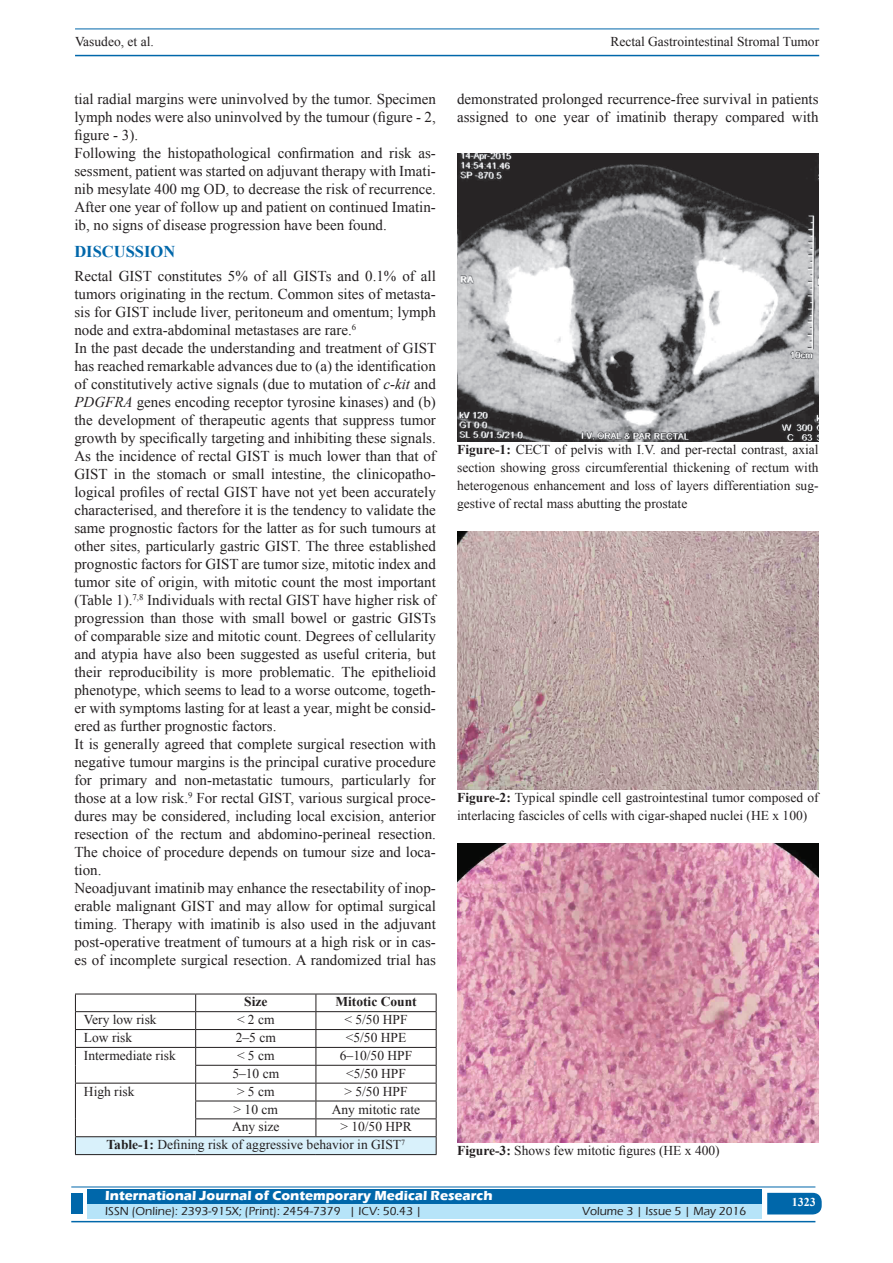
<style>
.page{position:relative;width:893px;height:1263px;background:#fff}
.page>*{position:absolute;margin:0;border:0;box-sizing:border-box;transform-origin:0 0}
.t1{font:700 16.5px "Times New Roman";color:#0067aa}
.TX_New{font:15px/18px "Times New Roman";color:#231f20;text-align:justify}
.Legend{font:13.5px/18px "Times New Roman";color:#231f20;text-align:justify}
.Tbody{font:13.5px "Times New Roman";color:#231f20}
.t2{font:700 13.5px "Eras ITC";color:#fff}
.Ttitle{font:13.5px "Times New Roman";color:#231f20}
.Theader{font:700 13.5px "Times New Roman";color:#231f20}
.t3{font:500 12px "Eras ITC";color:#231f20}
.t4{font:700 12px "Times New Roman";color:#fff}
.s1{font-style:italic}
.s2{font-weight:700}
</style>
<div class="page">
<hr style="left:75px;top:29px;width:744px;height:1px;background:#0067aa">
<hr style="left:75px;top:55px;width:744px;height:1px;background:#0067aa">
<div style="left:87px;top:1189px;width:674px;height:15px;background:#0067aa"></div>
<div style="left:87px;top:1204px;width:674px;height:15px;background:#b6e4f9"></div>
<svg style="left:767px;top:1193px;width:55px;height:21px"></svg>
<hr style="left:71px;top:1186px;width:744px;height:1px;background:#0067aa">
<hr style="left:71px;top:1221px;width:744px;height:1px;background:#0067aa">
<div style="left:71px;top:1193px;width:12px;height:21px;background:#0067aa"></div>
<img style="left:457px;top:153px;width:362px;height:289px">
<div style="left:75px;top:1137px;width:361px;height:17px;background:#d9f1fb"></div>
<hr style="left:75px;top:1029px;width:121px;height:1px;background:#231f20">
<hr style="left:196px;top:1029px;width:120px;height:1px;background:#231f20">
<hr style="left:316px;top:1029px;width:121px;height:1px;background:#231f20">
<hr style="left:75px;top:1047px;width:121px;height:1px;background:#231f20">
<hr style="left:196px;top:1047px;width:120px;height:1px;background:#231f20">
<hr style="left:316px;top:1047px;width:121px;height:1px;background:#231f20">
<hr style="left:195px;top:1065px;width:121px;height:1px;background:#231f20">
<hr style="left:316px;top:1065px;width:121px;height:1px;background:#231f20">
<hr style="left:75px;top:1083px;width:121px;height:1px;background:#231f20">
<hr style="left:196px;top:1083px;width:120px;height:1px;background:#231f20">
<hr style="left:316px;top:1083px;width:121px;height:1px;background:#231f20">
<hr style="left:195px;top:1100px;width:121px;height:1px;background:#231f20">
<hr style="left:316px;top:1100px;width:121px;height:1px;background:#231f20">
<hr style="left:195px;top:1118px;width:121px;height:1px;background:#231f20">
<svg style="left:195px;top:995px;width:1px;height:141px"></svg>
<hr style="left:316px;top:1118px;width:121px;height:1px;background:#231f20">
<svg style="left:316px;top:995px;width:1px;height:141px"></svg>
<hr style="left:75px;top:994px;width:121px;height:1px;background:#231f20">
<hr style="left:196px;top:994px;width:120px;height:1px;background:#231f20">
<hr style="left:316px;top:994px;width:121px;height:1px;background:#231f20">
<hr style="left:75px;top:1011px;width:121px;height:1px;background:#231f20">
<hr style="left:196px;top:1011px;width:120px;height:1px;background:#231f20">
<hr style="left:316px;top:1011px;width:121px;height:1px;background:#231f20">
<hr style="left:75px;top:1136px;width:121px;height:1px;background:#231f20">
<svg style="left:75px;top:994px;width:1px;height:160px"></svg>
<hr style="left:196px;top:1136px;width:120px;height:1px;background:#231f20">
<hr style="left:316px;top:1136px;width:121px;height:1px;background:#231f20">
<svg style="left:436px;top:994px;width:1px;height:160px"></svg>
<hr style="left:75px;top:1154px;width:121px;height:1px;background:#231f20">
<hr style="left:196px;top:1154px;width:120px;height:1px;background:#231f20">
<hr style="left:316px;top:1154px;width:121px;height:1px;background:#231f20">
<img style="left:457px;top:532px;width:362px;height:257px">
<img style="left:457px;top:843px;width:362px;height:299px">
<p class="Legend" style="left:75px;top:33px;width:80px">Vasudeo, et al.</p>
<p class="Legend" style="left:610px;top:33px;width:210px">Rectal Gastrointestinal Stromal Tumor</p>
<p class="TX_New" style="left:74px;top:90px;width:363px">tial radial margins were uninvolved by the tumor. Specimen lymph nodes were also uninvolved by the tumour (figure - 2, figure - 3).</p>
<p class="TX_New" style="left:74px;top:144px;width:363px">Following the histopathological confirmation and risk as&shy;sessment, patient was started on adjuvant therapy with Imati&shy;nib mesylate 400 mg OD, to decrease the risk of recurrence.<br>After one year of follow up and patient on continued Imatin&shy;ib, no signs of disease progression have been found.</p>
<h1 class="t1" style="left:74px;top:240px;width:102px">DISCUSSION</h1>
<p class="TX_New" style="left:74px;top:267px;width:363px">Rectal GIST constitutes 5% of all GISTs and 0.1% of all tumors originating in the rectum. Common sites of metasta&shy;sis for GIST include liver, peritoneum and omentum; lymph node and extra-abdominal metastases are rare.<sup>6</sup></p>
<p class="TX_New" style="left:74px;top:339px;width:363px">In the past decade the understanding and treatment of GIST has reached remarkable advances due to (a) the identification of constitutively active signals (due to mutation of <span class="s1">c-kit</span> and <span class="s1">PDGFRA</span> genes encoding receptor tyrosine kinases) and (b) the development of therapeutic agents that suppress tumor growth by specifically targeting and inhibiting these signals.</p>
<p class="TX_New" style="left:74px;top:447px;width:363px">As the incidence of rectal GIST is much lower than that of GIST in the stomach or small intestine, the clinicopatho&shy;logical profiles of rectal GIST have not yet been accurately characterised, and therefore it is the tendency to validate the same prognostic factors for the latter as for such tumours at other sites, particularly gastric GIST. The three established prognostic factors for GIST are tumor size, mitotic index and tumor site of origin, with mitotic count the most important (Table 1).<sup>7,8</sup> Individuals with rectal GIST have higher risk of progression than those with small bowel or gastric GISTs of comparable size and mitotic count. Degrees of cellularity and atypia have also been suggested as useful criteria, but their reproducibility is more problematic. The epithelioid phenotype, which seems to lead to a worse outcome, togeth&shy;er with symptoms lasting for at least a year, might be consid&shy;ered as further prognostic factors.</p>
<p class="TX_New" style="left:74px;top:735px;width:363px">It is generally agreed that complete surgical resection with negative tumour margins is the principal curative procedure for primary and non-metastatic tumours, particularly for those at a low risk.<sup>9</sup> For rectal GIST, various surgical proce&shy;dures may be considered, including local excision, anterior resection of the rectum and abdomino-perineal resection.<br>The choice of procedure depends on tumour size and loca&shy;tion.</p>
<p class="TX_New" style="left:74px;top:879px;width:363px">Neoadjuvant imatinib may enhance the resectability of inop&shy;erable malignant GIST and may allow for optimal surgical timing. Therapy with imatinib is also used in the adjuvant post-operative treatment of tumours at a high risk or in cas&shy;es of incomplete surgical resection. A randomized trial has</p>
<p class="Theader" style="left:244px;top:992px;width:25px">Size</p>
<p class="Theader" style="left:335px;top:992px;width:83px">Mitotic Count</p>
<p class="Tbody" style="left:84px;top:1011px;width:74px">Very low risk</p>
<p class="Tbody" style="left:237px;top:1011px;width:39px">&lt; 2 cm</p>
<p class="Tbody" style="left:344px;top:1011px;width:65px">&lt; 5/50 HPF</p>
<p class="Tbody" style="left:84px;top:1028px;width:50px">Low risk</p>
<p class="Tbody" style="left:236px;top:1028px;width:42px">2–5 cm</p>
<p class="Tbody" style="left:346px;top:1028px;width:62px">&lt;5/50 HPE</p>
<p class="Tbody" style="left:84px;top:1046px;width:93px">Intermediate risk</p>
<p class="Tbody" style="left:237px;top:1046px;width:39px">&lt; 5 cm</p>
<p class="Tbody" style="left:340px;top:1046px;width:74px">6–10/50 HPF</p>
<p class="Tbody" style="left:232px;top:1064px;width:48px">5–10 cm</p>
<p class="Tbody" style="left:346px;top:1064px;width:61px">&lt;5/50 HPF</p>
<p class="Tbody" style="left:84px;top:1082px;width:52px">High risk</p>
<p class="Tbody" style="left:237px;top:1082px;width:39px">&gt; 5 cm</p>
<p class="Tbody" style="left:344px;top:1082px;width:65px">&gt; 5/50 HPF</p>
<p class="Tbody" style="left:234px;top:1100px;width:46px">&gt; 10 cm</p>
<p class="Tbody" style="left:332px;top:1100px;width:90px">Any mitotic rate</p>
<p class="Tbody" style="left:232px;top:1118px;width:49px">Any size</p>
<p class="Tbody" style="left:340px;top:1118px;width:73px">&gt; 10/50 HPR</p>
<p class="Ttitle" style="left:107px;top:1136px;width:300px"><span class="s2">Table-1:</span> Defining risk of aggressive behavior in GIST<sup>7</sup></p>
<p class="TX_New" style="left:457px;top:90px;width:363px">demonstrated prolonged recurrence-free survival in patients assigned to one year of imatinib therapy compared with</p>
<p class="Legend" style="left:457px;top:440px;width:363px"><span class="s2">Figure-1:</span> CECT of pelvis with I.V. and per-rectal contrast, axial section showing gross circumferential thickening of rectum with heterogenous enhancement and loss of layers differentiation sug&shy;gestive of rectal mass abutting the prostate</p>
<p class="Legend" style="left:457px;top:788px;width:363px"><span class="s2">Figure-2:</span> Typical spindle cell gastrointestinal tumor composed of interlacing fascicles of cells with cigar-shaped nuclei (HE x 100)</p>
<p class="Legend" style="left:457px;top:1141px;width:264px"><span class="s2">Figure-3:</span> Shows few mitotic figures (HE x 400)</p>
<p class="t2" style="left:105px;top:1188px;width:389px">International Journal of Contemporary Medical Research</p>
<p class="t3" style="left:105px;top:1204px;width:318px">ISSN (Online): 2393-915X; (Print): 2454-7379 | ICV: 50.43 |</p>
<p class="t3" style="left:582px;top:1204px;width:166px">Volume 3 | Issue 5 | May 2016</p>
<h4 class="t4" style="left:792px;top:1194px;width:25px">1323</h4>
</div>
